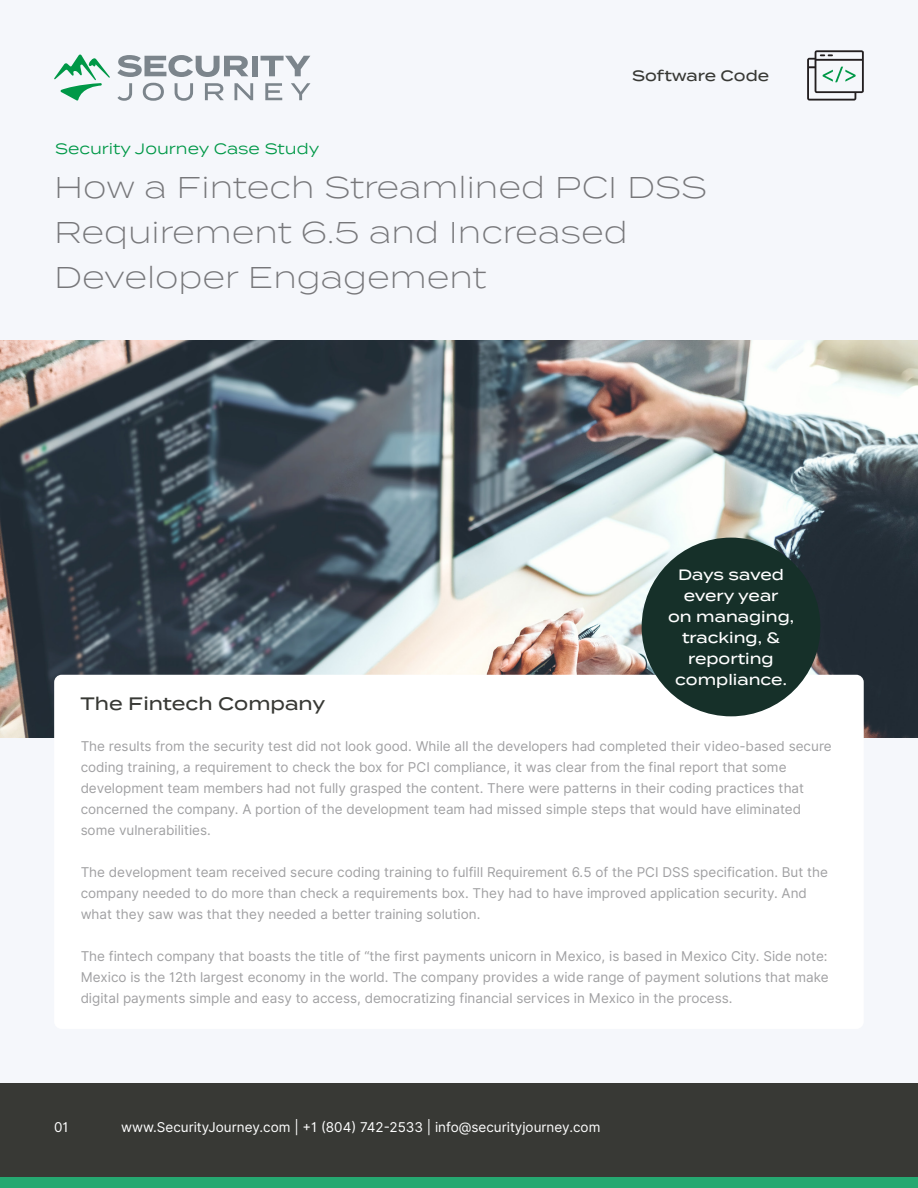
<style>
.page{position:relative;width:918px;height:1188px;background:#f5f7fb}
.page>*{position:absolute;margin:0;border:0;box-sizing:border-box;transform-origin:0 0}
.t1{font:300 30px/45px "Termina";color:#77777a}
.t2{font:500 18px "Termina";color:#383935}
.t3{font:500 15px/21px "Termina";color:#fff;text-align:center}
.t4{font:15px "Termina";color:#009847}
.t5{font:500 15px "Termina";color:#383935}
.t6{font:13.5px/21px "Inter";color:#77777a}
.t7{font:13.5px "Inter";color:#fff}
</style>
<div class="page">
<img style="left:0;top:340px;width:918px;height:398px">
<div style="left:0;top:1083px;width:918px;height:105px;background:#383935"></div>
<div style="left:0;top:1178px;width:918px;height:10px;background:#25a871"></div>
<div style="left:54px;top:675px;width:810px;height:354px;background:#fff;border-radius:7px"></div>
<div style="left:642px;top:538px;width:178px;height:178px;background:#163029;border-radius:50%"></div>
<svg style="left:807px;top:50px;width:57px;height:51px"></svg>
<svg style="left:117px;top:55px;width:131px;height:22px"></svg>
<div style="left:252px;top:56px;width:6px;height:20px;background:#7c858c"></div>
<svg style="left:261px;top:56px;width:49px;height:20px"></svg>
<svg style="left:117px;top:83px;width:15px;height:18px"></svg>
<svg style="left:143px;top:83px;width:21px;height:18px"></svg>
<svg style="left:175px;top:83px;width:18px;height:18px"></svg>
<svg style="left:205px;top:83px;width:19px;height:17px"></svg>
<svg style="left:235px;top:83px;width:18px;height:17px"></svg>
<svg style="left:265px;top:83px;width:17px;height:17px"></svg>
<svg style="left:291px;top:83px;width:19px;height:17px"></svg>
<svg style="left:54px;top:55px;width:56px;height:46px"></svg>
<p class="t4" style="left:55px;top:138px;width:266px">Security Journey Case Study</p>
<p class="t5" style="left:632px;top:64px;width:138px">Software Code</p>
<p class="t1" style="left:54px;top:163px;width:654px">How a Fintech Streamlined PCI DSS<br>Requirement 6.5 and Increased<br>Developer Engagement</p>
<p class="t2" style="left:81px;top:690px;width:246px">The Fintech Company</p>
<p class="t3" style="left:668px;top:564px;width:127px">Days saved every year<br>on managing, tracking, &amp; reporting compliance.</p>
<p class="t6" style="left:81px;top:735px;width:753px">The results from the security test did not look good. While all the developers had completed their video-based secure coding training, a requirement to check the box for PCI compliance, it was clear from the final report that some development team members had not fully grasped the content. There were patterns in their coding practices that concerned the company. A portion of the development team had missed simple steps that would have eliminated some vulnerabilities.</p>
<p class="t6" style="left:81px;top:861px;width:749px">The development team received secure coding training to fulfill Requirement 6.5 of the PCI DSS specification. But the company needed to do more than check a requirements box. They had to have improved application security. And what they saw was that they needed a better training solution.</p>
<p class="t6" style="left:81px;top:945px;width:750px;text-align:justify">The fintech company that boasts the title of “the first payments unicorn in Mexico, is based in Mexico City. Side note:<br>Mexico is the 12th largest economy in the world. The company provides a wide range of payment solutions that make digital payments simple and easy to access, democratizing financial services in Mexico in the process.</p>
<p class="t7" style="left:54px;top:1117px;width:16px">01</p>
<p class="t7" style="left:121px;top:1117px;width:481px">www.SecurityJourney.com | +1 (804) 742-2533 | info@securityjourney.com</p>
</div>
